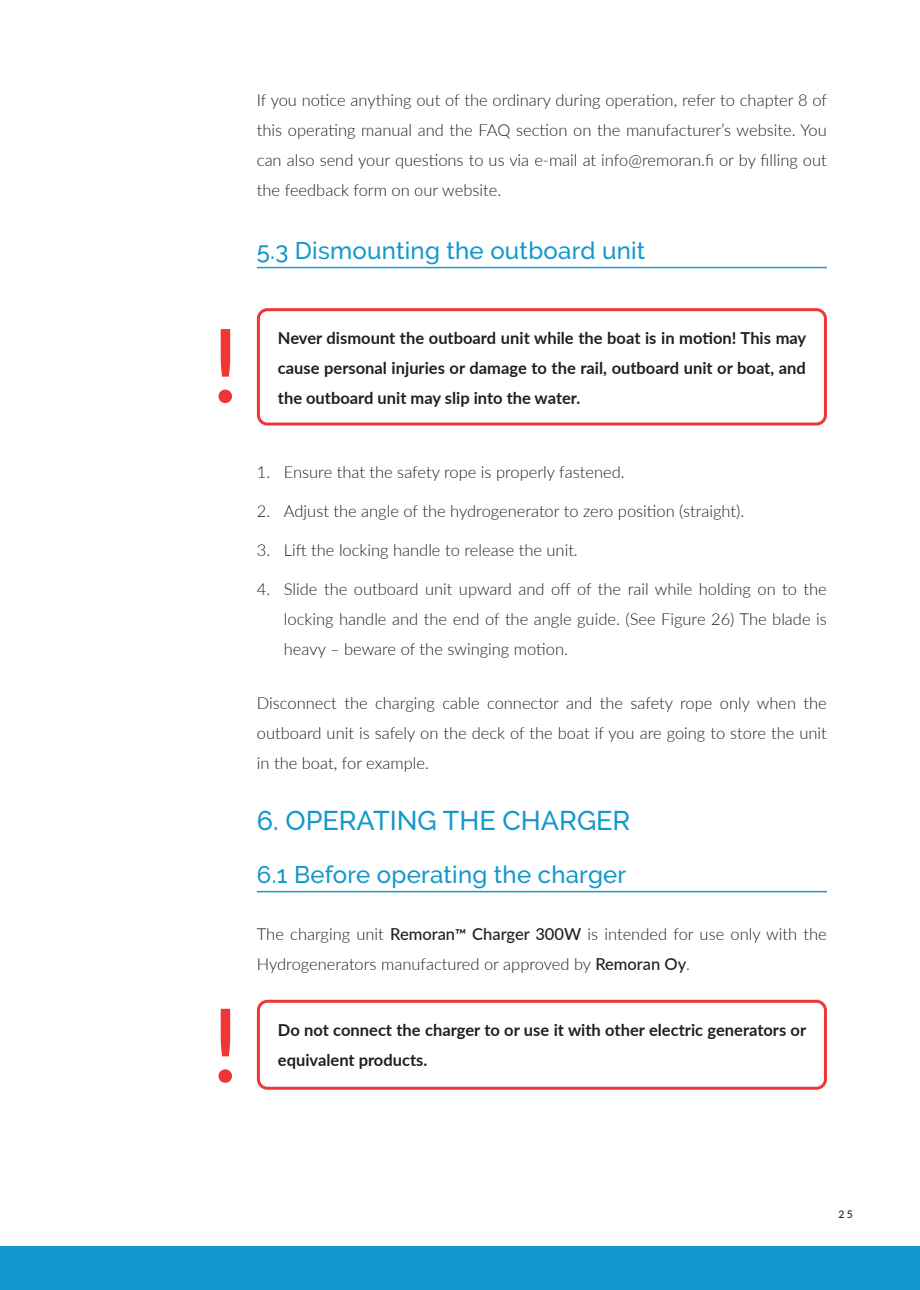
<style>
.page{position:relative;width:920px;height:1290px;background:#fff}
.page>*{position:absolute;margin:0;border:0;box-sizing:border-box;transform-origin:0 0}
.Footer_Page_Numbers{font:500 102px "Lato";color:#ee3636}
.Remoran_title{font:500 27px "Raleway";color:#1397cd}
.Section_Title_Remora{font:500 24px "Raleway";letter-spacing:.01em;color:#1397cd}
.Remoran_Body{font:300 16.5px/30px "Lato";color:#231f20;text-align:justify}
.Remoran_Body-2{font:700 16.5px/30px "Lato";color:#231f20}
.t1{font:500 10.5px "Lato";color:#231f20}
.s1{font-weight:500}
.s2{font-weight:500;font-size:15px;color:#120d15}
</style>
<div class="page">
<div style="left:0;top:1246px;width:920px;height:44px;background:#1397cd"></div>
<hr style="left:257px;top:267px;width:570px;height:1px;background:#1397cd">
<hr style="left:257px;top:268px;width:570px;height:1px;background:#1397cd">
<hr style="left:257px;top:891px;width:570px;height:1px;background:#1397cd">
<hr style="left:257px;top:892px;width:570px;height:1px;background:#1397cd">
<div style="left:257px;top:308px;width:570px;height:117px;border:3px solid #ee3636;border-radius:9px"></div>
<div style="left:257px;top:1000px;width:570px;height:90px;border:3px solid #ee3636;border-radius:9px"></div>
<p class="Remoran_Body" style="left:257px;top:84px;width:572px">If you notice anything out of the ordinary during operation, refer to chapter 8 of this operating manual and the FAQ section on the manufacturer’s website. You can also send your questions to us via e-mail at info@remoran.fi or by filling out the feedback form on our website.</p>
<p class="Section_Title_Remora" style="left:257px;top:236px;width:390px">5.3 Dismounting the outboard unit</p>
<p class="Footer_Page_Numbers" style="left:212px;top:292px;width:29px">!</p>
<p class="Footer_Page_Numbers" style="left:212px;top:971px;width:29px">!</p>
<p class="Remoran_Body-2" style="left:278px;top:322px;width:530px">Never dismount the outboard unit while the boat is in motion! This may cause personal injuries or damage to the rail, outboard unit or boat, and</p>
<p class="Remoran_Body-2" style="left:278px;top:382px;width:304px">the outboard unit may slip into the water.</p>
<p class="Remoran_Body" style="left:257px;top:456px;width:369px">1. Ensure that the safety rope is properly fastened.</p>
<p class="Remoran_Body" style="left:257px;top:495px;width:489px">2. Adjust the angle of the hydrogenerator to zero position (straight).</p>
<p class="Remoran_Body" style="left:257px;top:534px;width:322px">3. Lift the locking handle to release the unit.</p>
<p class="Remoran_Body" style="left:284px;top:573px;width:544px;text-indent:-27px">4. Slide the outboard unit upward and off of the rail while holding on to the locking handle and the end of the angle guide. (See Figure 26) The blade is heavy – beware of the swinging motion.</p>
<p class="Remoran_Body" style="left:257px;top:687px;width:571px">Disconnect the charging cable connector and the safety rope only when the outboard unit is safely on the deck of the boat if you are going to store the unit in the boat, for example.</p>
<p class="Remoran_title" style="left:257px;top:805px;width:375px">6. OPERATING THE CHARGER</p>
<p class="Section_Title_Remora" style="left:257px;top:860px;width:371px">6.1 Before operating the charger</p>
<p class="Remoran_Body" style="left:257px;top:918px;width:571px">The charging unit <span class="s1">Remoran</span><span class="s2">™</span> <span class="s1">Charger 300W</span> is intended for use only with the<br>Hydrogenerators manufactured or approved by <span class="s1">Remoran Oy</span>.</p>
<p class="Remoran_Body-2" style="left:278px;top:1014px;width:530px">Do not connect the charger to or use it with other electric generators or equivalent products.</p>
<p class="t1" style="left:838px;top:1206px;width:16px">25</p>
</div>
